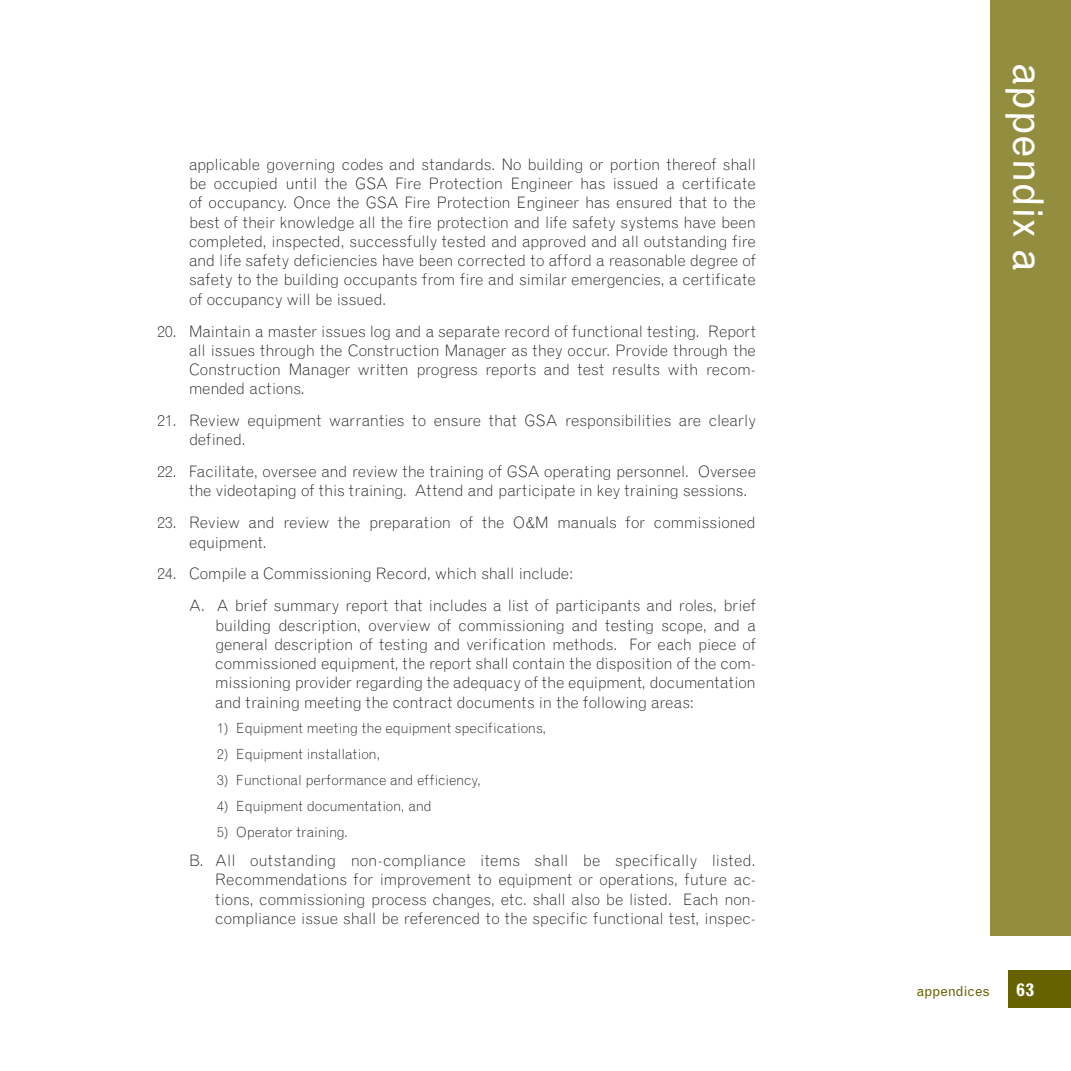
<style>
.page{position:relative;width:1071px;height:1071px;background:#fff}
.page>*{position:absolute;margin:0;border:0;box-sizing:border-box;transform-origin:0 0}
.t1{font:42px "Grotesque";color:#fff}
.t2{font:700 17.5px "Grotesque";color:#fff}
.t3{font:300 15.75px/19.2px "Grotesque";letter-spacing:-.01em;color:#231f20;text-align:justify}
.t4{font:300 14px "Grotesque";letter-spacing:-.015em;color:#231f20}
.t5{font:14px "Grotesque";letter-spacing:-.005em;color:#676200}
.s1{font-weight:700;font-size:17.5px;color:#fff}
</style>
<div class="page">
<div style="left:1008px;top:971px;width:63px;height:37px;background:#676200"></div>
<div style="left:990px;top:0;width:81px;height:936px;background:#928d3f"></div>
<p class="t3" style="left:189px;top:155px;width:569px">applicable governing codes and standards. No building or portion thereof shall be occupied until the GSA Fire Protection Engineer has issued a certificate of occupancy. Once the GSA Fire Protection Engineer has ensured that to the best of their knowledge all the fire protection and life safety systems have been completed, inspected, successfully tested and approved and all outstanding fire and life safety deficiencies have been corrected to afford a reasonable degree of safety to the building occupants from fire and similar emergencies, a certificate of occupancy will be issued.</p>
<p class="t3" style="left:189px;top:321px;width:568px;text-indent:-32px">20. Maintain a master issues log and a separate record of functional testing. Report all issues through the Construction Manager as they occur. Provide through the Construction Manager written progress reports and test results with recom&shy;mended actions.</p>
<p class="t3" style="left:189px;top:411px;width:568px;text-indent:-32px">21. Review equipment warranties to ensure that GSA responsibilities are clearly defined.</p>
<p class="t3" style="left:189px;top:462px;width:569px;text-indent:-32px">22. Facilitate, oversee and review the training of GSA operating personnel. Oversee the videotaping of this training. Attend and participate in key training sessions.</p>
<p class="t3" style="left:189px;top:513px;width:568px;text-indent:-32px">23. Review and review the preparation of the O&amp;M manuals for commissioned equipment.</p>
<p class="t3" style="left:158px;top:564px;width:418px">24. Compile a Commissioning Record, which shall include:</p>
<p class="t3" style="left:215px;top:596px;width:542px;text-indent:-26px">A. A brief summary report that includes a list of participants and roles, brief building description, overview of commissioning and testing scope, and a general description of testing and verification methods. For each piece of commissioned equipment, the report shall contain the disposition of the com&shy;missioning provider regarding the adequacy of the equipment, documentation and training meeting the contract documents in the following areas:</p>
<p class="t4" style="left:217px;top:720px;width:331px">1) Equipment meeting the equipment specifications,</p>
<p class="t4" style="left:217px;top:746px;width:165px">2) Equipment installation,</p>
<p class="t4" style="left:217px;top:772px;width:265px">3) Functional performance and efficiency,</p>
<p class="t4" style="left:217px;top:798px;width:216px">4) Equipment documentation, and</p>
<p class="t4" style="left:217px;top:823px;width:133px">5) Operator training.</p>
<p class="t3" style="left:215px;top:851px;width:542px;text-indent:-26px">B. All outstanding non-compliance items shall be specifically listed.<br>Recommendations for improvement to equipment or operations, future ac&shy;tions, commissioning process changes, etc. shall also be listed. Each non&shy;compliance issue shall be referenced to the specific functional test, inspec-</p>
<h1 class="t1" style="left:1053px;top:63px;width:211px;rotate:90deg">appendix a</h1>
<p class="t5" style="left:889px;top:983px;width:103px"><span class="s1">63</span> appendices</p>
<p class="t2" style="left:1016px;top:979px;width:19px">63</p>
</div>
